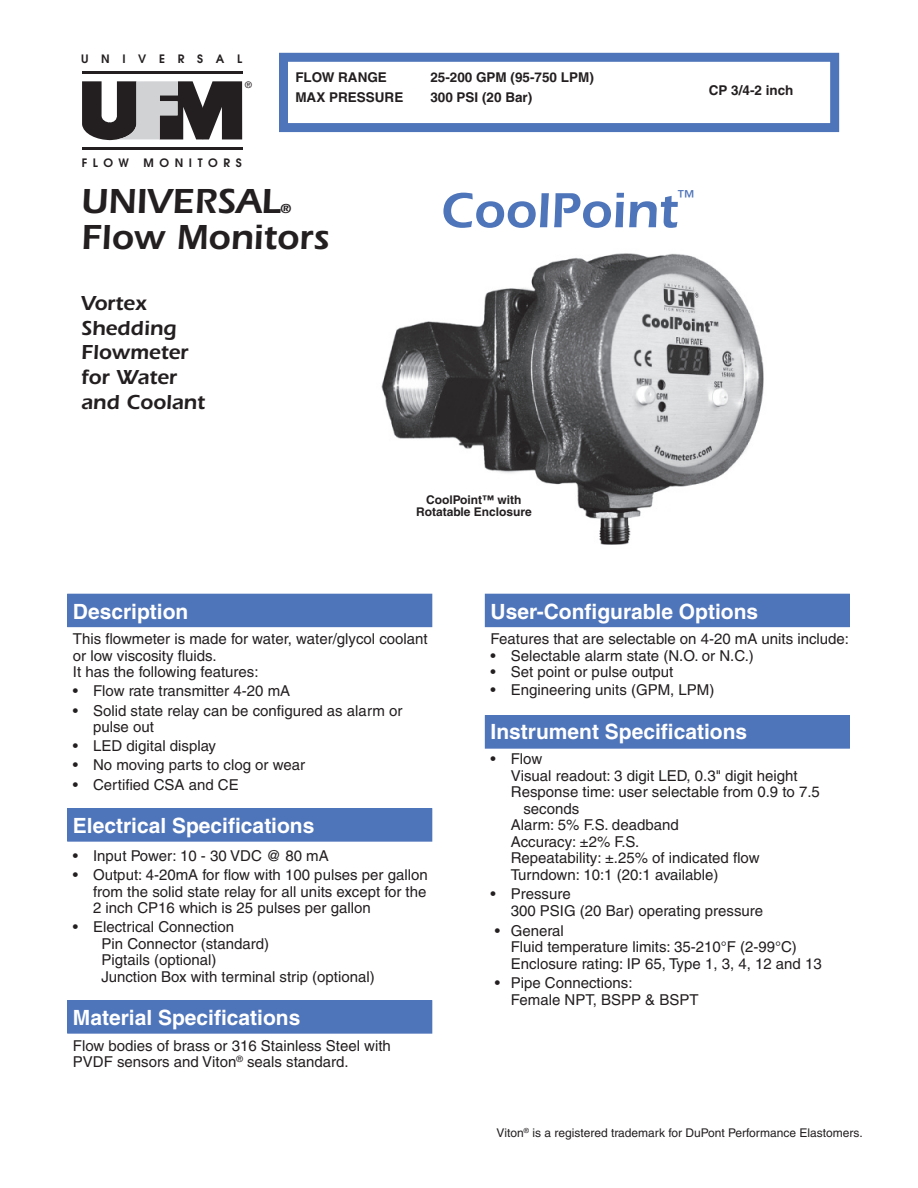
<style>
.page{position:relative;width:918px;height:1188px;background:#fff}
.page>*{position:absolute;margin:0;border:0;box-sizing:border-box;transform-origin:0 0}
.t1{font:600 51px "Itc Eras";color:#4e74ba}
.t2{font:600 36px "Itc Eras";color:#231f20}
.t3{font:700 21px "Helvetica";color:#fff}
.t4{font:600 21px/24.8px "Itc Eras";color:#231f20}
.t5{font:18px "Helvetica";color:#4e74ba}
.t6{font:15px/16.5px "Helvetica";color:#231f20}
.t7{font:700 13.5px "Helvetica";color:#231f20}
.t8{font:600 13.5px "Itc Eras";color:#231f20}
.t9{font:12px "Helvetica";color:#231f20}
.t10{font:700 12px/12px "Helvetica";color:#231f20;text-align:center}
.t11{font:600 11.55px "Avant Garde";letter-spacing:1.1em;color:#231f20}
.t12{font:9px "Helvetica";color:#231f20}
</style>
<div class="page">
<div style="left:68px;top:1001px;width:364px;height:32px;background:#4e74ba"></div>
<div style="left:68px;top:1000px;width:364px;height:33px;border:1px solid #4e74ba"></div>
<div style="left:485px;top:716px;width:364px;height:32px;background:#4e74ba"></div>
<div style="left:68px;top:809px;width:364px;height:32px;background:#4e74ba"></div>
<div style="left:68px;top:808px;width:364px;height:33px;border:1px solid #4e74ba"></div>
<img style="left:381px;top:253px;width:383px;height:292px">
<div style="left:279px;top:53px;width:560px;height:79px;border:9px solid #4e74ba"></div>
<hr style="left:82px;top:71px;width:160px;height:3px;background:#231f20">
<hr style="left:82px;top:147px;width:160px;height:2px;background:#231f20">
<svg style="left:82px;top:81px;width:160px;height:59px;background:#6a6869"></svg>
<div style="left:485px;top:594px;width:364px;height:33px;background:#4e74ba"></div>
<div style="left:68px;top:594px;width:364px;height:33px;background:#4e74ba"></div>
<p class="t11" style="left:81px;top:54px;width:163px">UNIVERSAL</p>
<p class="t12" style="left:245px;top:82px;width:8px">®</p>
<p class="t7" style="left:295px;top:72px;width:93px">FLOW RANGE</p>
<p class="t7" style="left:430px;top:72px;width:165px">25-200 GPM (95-750 LPM)</p>
<p class="t7" style="left:295px;top:92px;width:110px">MAX PRESSURE</p>
<p class="t7" style="left:430px;top:92px;width:104px">300 PSI (20 Bar)</p>
<p class="t7" style="left:709px;top:85px;width:86px">CP 3/4-2 inch</p>
<p class="t11" style="left:82px;top:158px;width:49px">F L O W</p>
<p class="t11" style="left:143px;top:158px;width:100px">M O N I T O R S</p>
<h2 class="t2" style="left:81px;top:189px;width:201px">UNIVERSAL</h2>
<p class="t8" style="left:280px;top:204px;width:13px">®</p>
<h2 class="t2" style="left:81px;top:225px;width:250px">Flow Monitors</h2>
<h3 class="t4" style="left:81px;top:293px;width:126px">Vortex<br>Shedding<br>Flowmeter for Water and Coolant</h3>
<h1 class="t1" style="left:440px;top:193px;width:239px">CoolPoint</h1>
<p class="t5" style="left:677px;top:190px;width:19px">™</p>
<p class="t10" style="left:416px;top:495px;width:117px">CoolPoint™ with<br>Rotatable Enclosure</p>
<h3 class="t3" style="left:73px;top:604px;width:117px">Description</h3>
<p class="t6" style="left:73px;top:632px;width:356px">This flowmeter is made for water, water/glycol coolant or low viscosity fluids.<br>It has the following features:</p>
<p class="t6" style="left:73px;top:684px;width:219px">• Flow rate transmitter 4-20 mA</p>
<p class="t6" style="left:93px;top:703px;width:311px;text-indent:-20px">• Solid state relay can be configured as alarm or pulse out</p>
<p class="t6" style="left:73px;top:739px;width:145px">• LED digital display</p>
<p class="t6" style="left:73px;top:758px;width:234px">• No moving parts to clog or wear</p>
<p class="t6" style="left:73px;top:778px;width:167px">• Certified CSA and CE</p>
<h3 class="t3" style="left:73px;top:818px;width:243px">Electrical Specifications</h3>
<p class="t6" style="left:73px;top:849px;width:257px">• Input Power: 10 - 30 VDC @ 80 mA</p>
<p class="t6" style="left:93px;top:868px;width:336px;text-align:justify;text-indent:-20px">• Output: 4-20mA for flow with 100 pulses per gallon from the solid state relay for all units except for the 2 inch CP16 which is 25 pulses per gallon</p>
<p class="t6" style="left:101px;top:920px;width:275px;text-indent:-29px">• Electrical Connection<br>Pin Connector (standard)<br>Pigtails (optional)<br>Junction Box with terminal strip (optional)</p>
<h3 class="t3" style="left:73px;top:1010px;width:229px">Material Specifications</h3>
<p class="t6" style="left:73px;top:1039px;width:320px">Flow bodies of brass or 316 Stainless Steel with<br>PVDF sensors and Viton<sup>®</sup> seals standard.</p>
<h3 class="t3" style="left:491px;top:604px;width:269px">User-Configurable Options</h3>
<p class="t6" style="left:491px;top:632px;width:360px">Features that are selectable on 4-20 mA units include:</p>
<p class="t6" style="left:491px;top:649px;width:265px">• Selectable alarm state (N.O. or N.C.)</p>
<p class="t6" style="left:491px;top:665px;width:184px">• Set point or pulse output</p>
<p class="t6" style="left:491px;top:683px;width:225px">• Engineering units (GPM, LPM)</p>
<h3 class="t3" style="left:491px;top:724px;width:258px">Instrument Specifications</h3>
<p class="t6" style="left:491px;top:752px;width:53px">• Flow</p>
<p class="t6" style="left:511px;top:769px;width:289px">Visual readout: 3 digit LED, 0.3" digit height</p>
<p class="t6" style="left:511px;top:785px;width:311px">Response time: user selectable from 0.9 to 7.5</p>
<p class="t6" style="left:523px;top:802px;width:57px">seconds</p>
<p class="t6" style="left:511px;top:818px;width:169px">Alarm: 5% F.S. deadband</p>
<p class="t6" style="left:511px;top:835px;width:130px">Accuracy: ±2% F.S.</p>
<p class="t6" style="left:511px;top:851px;width:250px">Repeatability: ±.25% of indicated flow</p>
<p class="t6" style="left:511px;top:868px;width:209px">Turndown: 10:1 (20:1 available)</p>
<p class="t6" style="left:511px;top:887px;width:254px;text-indent:-20px">• Pressure<br>300 PSIG (20 Bar) operating pressure</p>
<p class="t6" style="left:511px;top:924px;width:312px;text-indent:-16px">• General<br>Fluid temperature limits: 35-210°F (2-99°C)<br>Enclosure rating: IP 65, Type 1, 3, 4, 12 and 13</p>
<p class="t6" style="left:511px;top:976px;width:189px;text-indent:-16px">• Pipe Connections:<br>Female NPT, BSPP &amp; BSPT</p>
<p class="t9" style="left:496px;top:1129px;width:368px">Viton<sup>®</sup> is a registered trademark for DuPont Performance Elastomers.</p>
</div>
